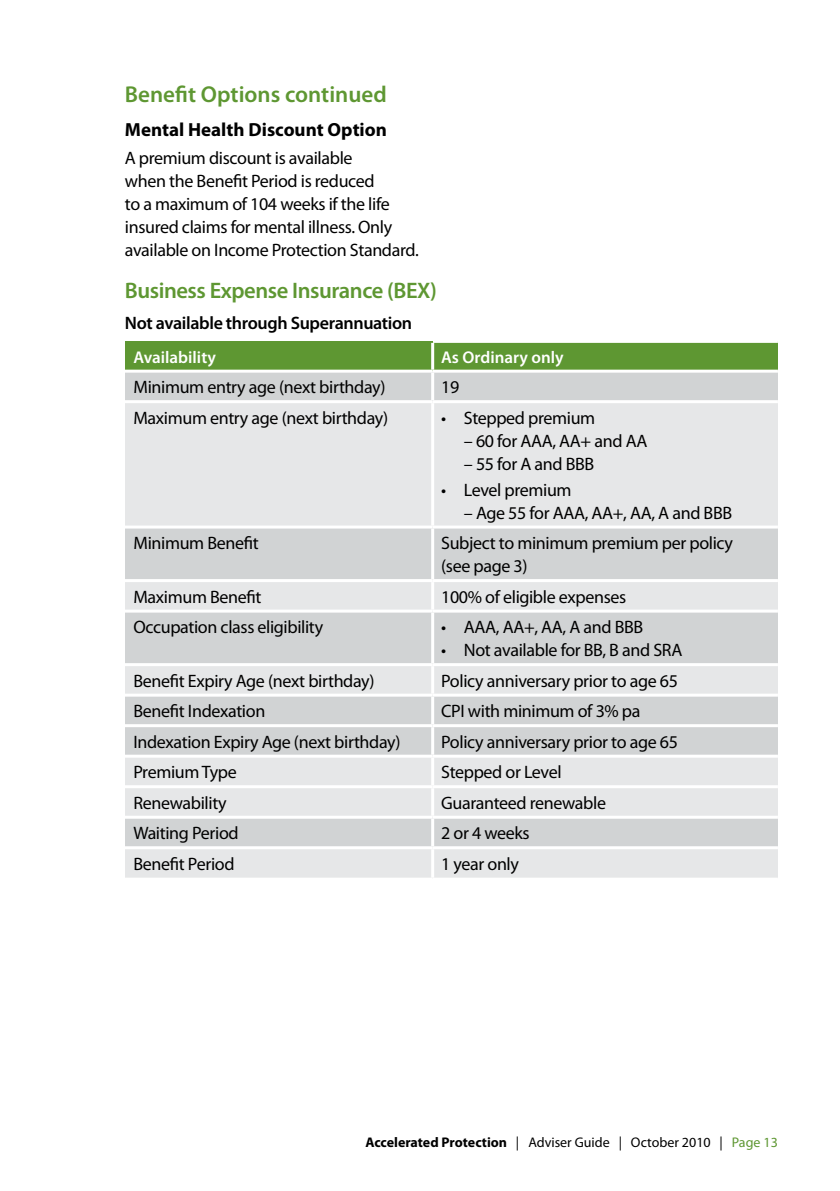
<style>
.page{position:relative;width:840px;height:1191px;background:#fff}
.page>*{position:absolute;margin:0;border:0;box-sizing:border-box;transform-origin:0 0}
.t1{font:600 23px "Myriad Pro";color:#5e9732}
.t2{font:600 22.4px "Myriad Pro";letter-spacing:-.02em;color:#5e9732}
.t3{font:700 19px "Myriad Pro";color:#000}
.t4{font:18px/23px "Myriad Pro";letter-spacing:-.02em;color:#000}
.t5{font:600 18px "Myriad Pro";letter-spacing:-.02em;color:#000}
.t6{font:600 17px "Myriad Pro";color:#fff}
.t7{font:14px "Myriad Pro";color:#000}
.s1{font-weight:700}
.s2{color:#5e9732}
</style>
<div class="page">
<div style="left:432px;top:341px;width:345px;height:30px;background:#5e9732"></div>
<hr style="left:432px;top:340px;width:345px;height:3px;background:#fff">
<div style="left:432px;top:402px;width:345px;height:125px;background:#e6e7e8"></div>
<div style="left:432px;top:371px;width:345px;height:31px;background:#d1d3d4"></div>
<hr style="left:432px;top:400px;width:345px;height:3px;background:#fff">
<div style="left:125px;top:341px;width:307px;height:30px;background:#5e9732"></div>
<div style="left:125px;top:371px;width:307px;height:31px;background:#d1d3d4"></div>
<div style="left:125px;top:402px;width:307px;height:125px;background:#e6e7e8"></div>
<hr style="left:125px;top:400px;width:307px;height:3px;background:#fff">
<div style="left:125px;top:527px;width:307px;height:53px;background:#d1d3d4"></div>
<div style="left:432px;top:527px;width:345px;height:53px;background:#d1d3d4"></div>
<div style="left:125px;top:611px;width:307px;height:53px;background:#d1d3d4"></div>
<div style="left:432px;top:611px;width:345px;height:53px;background:#d1d3d4"></div>
<div style="left:125px;top:695px;width:307px;height:30px;background:#d1d3d4"></div>
<div style="left:432px;top:695px;width:345px;height:30px;background:#d1d3d4"></div>
<div style="left:125px;top:725px;width:307px;height:31px;background:#d1d3d4"></div>
<div style="left:432px;top:725px;width:345px;height:31px;background:#d1d3d4"></div>
<div style="left:125px;top:817px;width:307px;height:30px;background:#d1d3d4"></div>
<div style="left:432px;top:817px;width:345px;height:30px;background:#d1d3d4"></div>
<div style="left:125px;top:580px;width:307px;height:31px;background:#e6e7e8"></div>
<div style="left:432px;top:580px;width:345px;height:31px;background:#e6e7e8"></div>
<div style="left:125px;top:664px;width:307px;height:31px;background:#e6e7e8"></div>
<div style="left:432px;top:664px;width:345px;height:31px;background:#e6e7e8"></div>
<div style="left:125px;top:756px;width:307px;height:30px;background:#e6e7e8"></div>
<div style="left:432px;top:756px;width:345px;height:30px;background:#e6e7e8"></div>
<div style="left:125px;top:786px;width:307px;height:31px;background:#e6e7e8"></div>
<div style="left:432px;top:786px;width:345px;height:31px;background:#e6e7e8"></div>
<div style="left:125px;top:847px;width:307px;height:32px;background:#e6e7e8"></div>
<div style="left:432px;top:847px;width:345px;height:32px;background:#e6e7e8"></div>
<hr style="left:431px;top:343px;width:3px;height:27px;background:#fff">
<hr style="left:431px;top:373px;width:3px;height:27px;background:#fff">
<hr style="left:431px;top:403px;width:3px;height:122px;background:#fff">
<hr style="left:431px;top:528px;width:3px;height:51px;background:#fff">
<hr style="left:431px;top:582px;width:3px;height:27px;background:#fff">
<hr style="left:431px;top:612px;width:3px;height:51px;background:#fff">
<hr style="left:431px;top:666px;width:3px;height:27px;background:#fff">
<hr style="left:431px;top:696px;width:3px;height:28px;background:#fff">
<hr style="left:431px;top:727px;width:3px;height:27px;background:#fff">
<hr style="left:431px;top:757px;width:3px;height:28px;background:#fff">
<hr style="left:431px;top:788px;width:3px;height:27px;background:#fff">
<hr style="left:431px;top:818px;width:3px;height:28px;background:#fff">
<hr style="left:431px;top:849px;width:3px;height:28px;background:#fff">
<hr style="left:125px;top:370px;width:307px;height:3px;background:#fff">
<hr style="left:432px;top:370px;width:345px;height:3px;background:#fff">
<hr style="left:125px;top:525px;width:307px;height:3px;background:#fff">
<hr style="left:432px;top:525px;width:345px;height:3px;background:#fff">
<hr style="left:125px;top:579px;width:307px;height:3px;background:#fff">
<hr style="left:432px;top:579px;width:345px;height:3px;background:#fff">
<hr style="left:125px;top:609px;width:307px;height:3px;background:#fff">
<hr style="left:432px;top:609px;width:345px;height:3px;background:#fff">
<hr style="left:125px;top:663px;width:307px;height:3px;background:#fff">
<hr style="left:432px;top:663px;width:345px;height:3px;background:#fff">
<hr style="left:125px;top:815px;width:307px;height:3px;background:#fff">
<hr style="left:432px;top:815px;width:345px;height:3px;background:#fff">
<hr style="left:125px;top:693px;width:307px;height:3px;background:#fff">
<hr style="left:432px;top:693px;width:345px;height:3px;background:#fff">
<hr style="left:125px;top:846px;width:307px;height:3px;background:#fff">
<hr style="left:432px;top:846px;width:345px;height:3px;background:#fff">
<hr style="left:125px;top:724px;width:307px;height:3px;background:#fff">
<hr style="left:432px;top:724px;width:345px;height:3px;background:#fff">
<hr style="left:125px;top:754px;width:307px;height:3px;background:#fff">
<hr style="left:432px;top:754px;width:345px;height:3px;background:#fff">
<hr style="left:125px;top:785px;width:307px;height:3px;background:#fff">
<hr style="left:432px;top:785px;width:345px;height:3px;background:#fff">
<hr style="left:125px;top:877px;width:307px;height:3px;background:#fff">
<hr style="left:432px;top:877px;width:345px;height:3px;background:#fff">
<h4 class="t1" style="left:125px;top:80px;width:263px">Benefit Options continued</h4>
<h5 class="t3" style="left:125px;top:117px;width:263px">Mental Health Discount Option</h5>
<p class="t4" style="left:125px;top:146px;width:295px">A premium discount is available<br>when the Benefit Period is reduced<br>to a maximum of 104 weeks if the life insured claims for mental illness. Only available on Income Protection Standard.</p>
<p class="t2" style="left:125px;top:276px;width:313px">Business Expense Insurance (BEX)</p>
<h5 class="t5" style="left:125px;top:311px;width:289px">Not available through Superannuation</h5>
<p class="t6" style="left:133px;top:346px;width:84px">Availability</p>
<p class="t6" style="left:441px;top:346px;width:124px">As Ordinary only</p>
<p class="t4" style="left:133px;top:375px;width:253px">Minimum entry age (next birthday)</p>
<p class="t4" style="left:441px;top:375px;width:20px">19</p>
<p class="t4" style="left:133px;top:406px;width:256px">Maximum entry age (next birthday)</p>
<p class="t4" style="left:441px;top:406px;width:155px">• Stepped premium</p>
<p class="t4" style="left:463px;top:429px;width:185px">– 60 for AAA, AA+ and AA</p>
<p class="t4" style="left:463px;top:452px;width:132px">– 55 for A and BBB</p>
<p class="t4" style="left:441px;top:478px;width:132px">• Level premium</p>
<p class="t4" style="left:463px;top:501px;width:270px">– Age 55 for AAA, AA+, AA, A and BBB</p>
<p class="t4" style="left:133px;top:531px;width:127px">Minimum Benefit</p>
<p class="t4" style="left:441px;top:531px;width:293px">Subject to minimum premium per policy (see page 3)</p>
<p class="t4" style="left:133px;top:585px;width:130px">Maximum Benefit</p>
<p class="t4" style="left:441px;top:585px;width:186px">100% of eligible expenses</p>
<p class="t4" style="left:133px;top:615px;width:191px">Occupation class eligibility</p>
<p class="t4" style="left:441px;top:615px;width:203px">• AAA, AA+, AA, A and BBB</p>
<p class="t4" style="left:441px;top:638px;width:242px">• Not available for BB, B and SRA</p>
<p class="t4" style="left:133px;top:669px;width:242px">Benefit Expiry Age (next birthday)</p>
<p class="t4" style="left:441px;top:669px;width:238px">Policy anniversary prior to age 65</p>
<p class="t4" style="left:133px;top:699px;width:133px">Benefit Indexation</p>
<p class="t4" style="left:441px;top:699px;width:201px">CPI with minimum of 3% pa</p>
<p class="t4" style="left:133px;top:730px;width:268px">Indexation Expiry Age (next birthday)</p>
<p class="t4" style="left:441px;top:730px;width:238px">Policy anniversary prior to age 65</p>
<p class="t4" style="left:133px;top:760px;width:105px">Premium Type</p>
<p class="t4" style="left:441px;top:760px;width:122px">Stepped or Level</p>
<p class="t4" style="left:133px;top:791px;width:95px">Renewability</p>
<p class="t4" style="left:441px;top:791px;width:166px">Guaranteed renewable</p>
<p class="t4" style="left:133px;top:821px;width:107px">Waiting Period</p>
<p class="t4" style="left:441px;top:821px;width:90px">2 or 4 weeks</p>
<p class="t4" style="left:133px;top:852px;width:103px">Benefit Period</p>
<p class="t4" style="left:441px;top:852px;width:79px">1 year only</p>
<p class="t7" style="left:365px;top:1133px;width:414px"><span class="s1">Accelerated Protection</span> | Adviser Guide | October 2010 | <span class="s2">Page 13</span></p>
</div>
